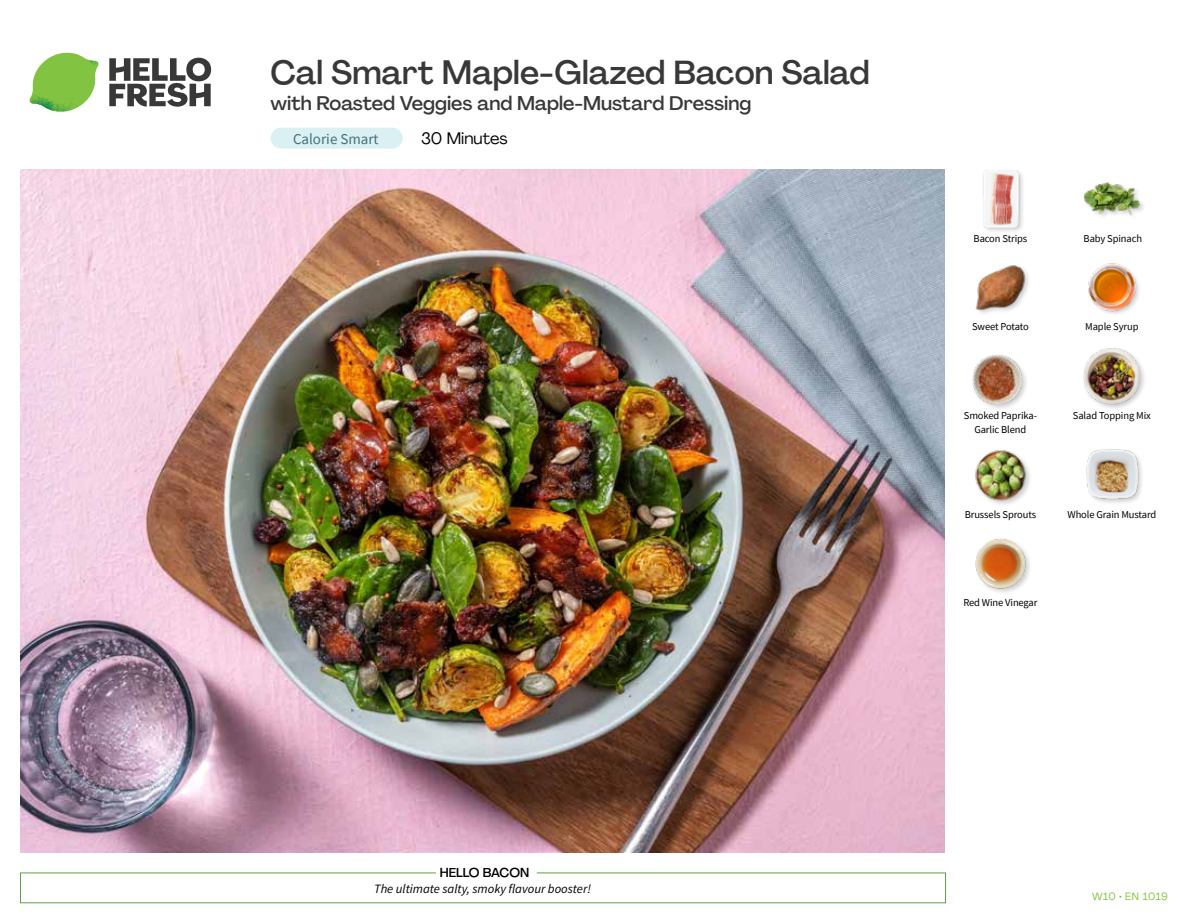
<style>
.page{position:relative;width:1188px;height:918px;background:#fff}
.page>*{position:absolute;margin:0;border:0;box-sizing:border-box;transform-origin:0 0}
.t1{font:500 33px "Agrandir";color:#383839}
.t2{font:500 19.5px "Agrandir";color:#383839}
.t3{font:16.5px "Agrandir";color:#000}
.t4{font:15px "Source Sans Pro";color:#43717b}
.t5{font:italic 12.75px "Source Sans Pro";color:#000}
.t6{font:500 12.75px "Agrandir";color:#000}
.t7{font:10.5px "Source Sans Pro";letter-spacing:-.01em;color:#000}
.t8{font:10.5px "Agrandir";letter-spacing:.045em;color:#82c341}
</style>
<div class="page">
<div style="left:271px;top:128px;width:132px;height:21px;background:#dbf0f2;border-radius:10px"></div>
<svg style="left:109px;top:57px;width:102px;height:50px"></svg>
<svg style="left:34px;top:53px;width:62px;height:40px"></svg>
<img style="left:67px;top:53px;width:32px;height:26px">
<img style="left:33px;top:75px;width:59px;height:11px">
<img style="left:29px;top:79px;width:61px;height:33px">
<img style="left:65px;top:86px;width:27px;height:25px">
<div style="left:20px;top:873px;width:926px;height:30px;border:1px solid #609f43"></div>
<div style="left:436px;top:865px;width:101px;height:15px;background:#fff"></div>
<img style="left:21px;top:170px;width:924px;height:682px">
<img style="left:975px;top:538px;width:54px;height:54px">
<img style="left:1086px;top:449px;width:55px;height:54px">
<div style="left:974px;top:449px;width:58px;height:58px;background:#000;opacity:.2"></div>
<img style="left:974px;top:449px;width:55px;height:54px">
<div style="left:1082px;top:346px;width:65px;height:66px;background:#000;opacity:.2"></div>
<img style="left:1083px;top:347px;width:58px;height:58px">
<div style="left:972px;top:354px;width:57px;height:58px;background:#000;opacity:.2"></div>
<img style="left:973px;top:355px;width:50px;height:50px">
<img style="left:1088px;top:263px;width:51px;height:51px">
<img style="left:975px;top:265px;width:54px;height:48px">
<div style="left:1083px;top:181px;width:64px;height:40px;background:#000;opacity:.2"></div>
<img style="left:1083px;top:181px;width:58px;height:40px">
<div style="left:981px;top:168px;width:44px;height:66px;background:#000;opacity:.2"></div>
<img style="left:981px;top:170px;width:44px;height:57px">
<h1 class="t1" style="left:271px;top:52px;width:601px">Cal Smart Maple-Glazed Bacon Salad</h1>
<h2 class="t2" style="left:271px;top:91px;width:482px">with Roasted Veggies and Maple-Mustard Dressing</h2>
<h3 class="t4" style="left:293px;top:129px;width:87px">Calorie Smart</h3>
<h3 class="t3" style="left:421px;top:128px;width:88px">30 Minutes</h3>
<p class="t7" style="left:974px;top:231px;width:55px">Bacon Strips</p>
<p class="t7" style="left:1084px;top:231px;width:60px">Baby Spinach</p>
<p class="t7" style="left:972px;top:320px;width:58px">Sweet Potato</p>
<p class="t7" style="left:1085px;top:320px;width:55px">Maple Syrup</p>
<p class="t7" style="left:964px;top:409px;width:75px">Smoked Paprika-</p>
<p class="t7" style="left:1073px;top:409px;width:79px">Salad Topping Mix</p>
<p class="t7" style="left:974px;top:422px;width:53px">Garlic Blend</p>
<p class="t7" style="left:965px;top:507px;width:73px">Brussels Sprouts</p>
<p class="t7" style="left:1068px;top:507px;width:90px">Whole Grain Mustard</p>
<p class="t7" style="left:963px;top:596px;width:76px">Red Wine Vinegar</p>
<p class="t6" style="left:440px;top:864px;width:91px">HELLO BACON</p>
<p class="t5" style="left:374px;top:881px;width:218px">The ultimate salty, smoky flavour booster!</p>
<p class="t8" style="left:1092px;top:890px;width:77px">W10 • EN 1019</p>
</div>
